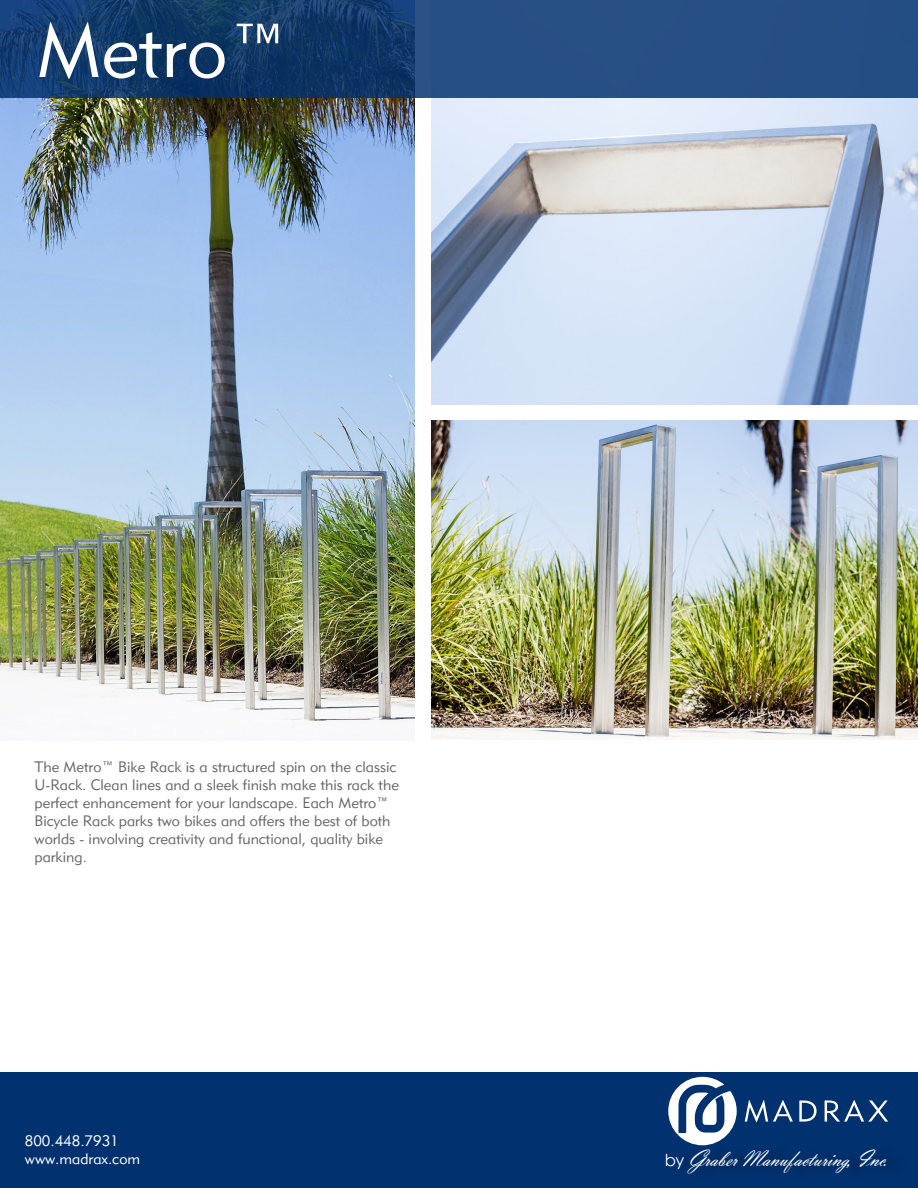
<style>
.page{position:relative;width:918px;height:1188px;background:#fff}
.page>*{position:absolute;margin:0;border:0;box-sizing:border-box;transform-origin:0 0}
.t1{font:75px "Geometric 415 BT Lite A";color:#fff}
.t2{font:24px "Vladimir Script";letter-spacing:-.05em;color:#fff}
.t3{font:15px/18px "Geometric 415 BT Lite A";color:#666}
.t4{font:15px "Geometric 415 BT Lite A";color:#fff}
.s1{font-family:"Century Gothic";font-size:16.5px}
</style>
<div class="page">
<img style="left:432px;top:97px;width:486px;height:308px">
<img style="left:0;top:97px;width:414px;height:630px">
<svg style="left:0;top:0;width:918px;height:97px;background:#1c4478"></svg>
<div style="left:0;top:1073px;width:918px;height:115px;background:#02316f"></div>
<svg style="left:668px;top:1077px;width:69px;height:68px"></svg>
<svg style="left:745px;top:1100px;width:48px;height:22px"></svg>
<svg style="left:799px;top:1101px;width:18px;height:21px"></svg>
<svg style="left:825px;top:1100px;width:63px;height:22px"></svg>
<img style="left:432px;top:420px;width:486px;height:320px">
<p class="t1" style="left:37px;top:5px;width:255px">Metro™</p>
<p class="t3" style="left:35px;top:758px;width:366px">The Metro™ Bike Rack is a structured spin on the classic U-Rack. Clean lines and a sleek finish make this rack the perfect enhancement for your landscape. Each Metro™ Bicycle Rack parks two bikes and offers the best of both worlds - involving creativity and functional, quality bike parking.</p>
<p class="t4" style="left:25px;top:1132px;width:95px">800.448.7931</p>
<p class="t4" style="left:25px;top:1150px;width:117px">www.madrax.com</p>
<p class="t2" style="left:665px;top:1144px;width:225px"><span class="s1">by</span> Graber Manufacturing, Inc.</p>
</div>
